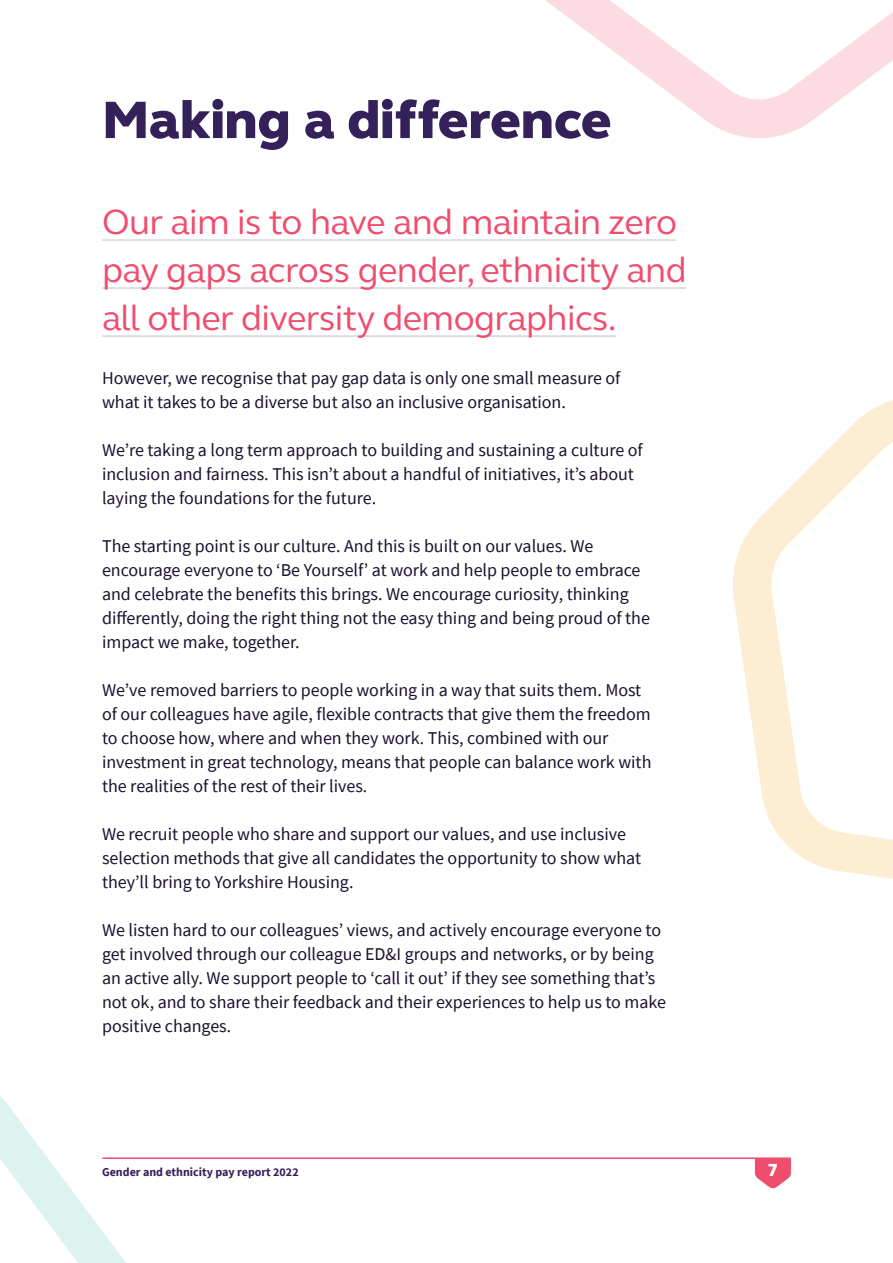
<style>
.page{position:relative;width:893px;height:1263px;background:#fff}
.page>*{position:absolute;margin:0;border:0;box-sizing:border-box;transform-origin:0 0}
.t1{font:800 54px "FS Elliot";color:#34215a}
.t2{font:36px/48px "FS Elliot";letter-spacing:-.015em;color:#f04d6e}
.t3{font:18px/24px "Source Sans Pro";color:#1a112d}
.t4{font:800 18px "FS Elliot";color:#fff}
.t5{font:700 12px "Source Sans Pro";color:#34215a}
</style>
<div class="page">
<svg style="left:733px;top:400px;width:160px;height:479px"></svg>
<svg style="left:545px;top:0;width:348px;height:138px"></svg>
<svg style="left:0;top:1096px;width:126px;height:167px"></svg>
<hr style="left:103px;top:239px;width:572px;height:2px;background:#d6d3de">
<hr style="left:103px;top:287px;width:583px;height:2px;background:#d6d3de">
<hr style="left:103px;top:335px;width:513px;height:2px;background:#d6d3de">
<svg style="left:755px;top:1158px;width:36px;height:30px"></svg>
<hr style="left:103px;top:1157px;width:687px;height:2px;background:#f04d6e">
<h1 class="t1" style="left:102px;top:84px;width:511px">Making a dif ference</h1>
<h2 class="t2" style="left:102px;top:197px;width:586px">Our aim is to have and maintain zero pay gaps across gender, ethnicity and all other diversity demographics.</h2>
<p class="t3" style="left:102px;top:366px;width:520px">However, we recognise that pay gap data is only one small measure of what it takes to be a diverse but also an inclusive organisation.</p>
<p class="t3" style="left:102px;top:438px;width:542px">We’re taking a long term approach to building and sustaining a culture of inclusion and fairness. This isn’t about a handful of initiatives, it’s about laying the foundations for the future.</p>
<p class="t3" style="left:102px;top:534px;width:549px">The starting point is our culture. And this is built on our values. We encourage everyone to ‘Be Yourself’ at work and help people to embrace and celebrate the benefits this brings. We encourage curiosity, thinking differently, doing the right thing not the easy thing and being proud of the impact we make, together.</p>
<p class="t3" style="left:102px;top:678px;width:551px">We’ve removed barriers to people working in a way that suits them. Most of our colleagues have agile, flexible contracts that give them the freedom to choose how, where and when they work. This, combined with our investment in great technology, means that people can balance work with the realities of the rest of their lives.</p>
<p class="t3" style="left:102px;top:822px;width:541px">We recruit people who share and support our values, and use inclusive selection methods that give all candidates the opportunity to show what they’ll bring to Yorkshire Housing.</p>
<p class="t3" style="left:102px;top:918px;width:565px">We listen hard to our colleagues’ views, and actively encourage everyone to get involved through our colleague ED&amp;I groups and networks, or by being an active ally. We support people to ‘call it out’ if they see something that’s not ok, and to share their feedback and their experiences to help us to make positive changes.</p>
<p class="t5" style="left:102px;top:1164px;width:198px">Gender and ethnicity pay report 2022</p>
<p class="t4" style="left:768px;top:1158px;width:12px">7</p>
</div>
